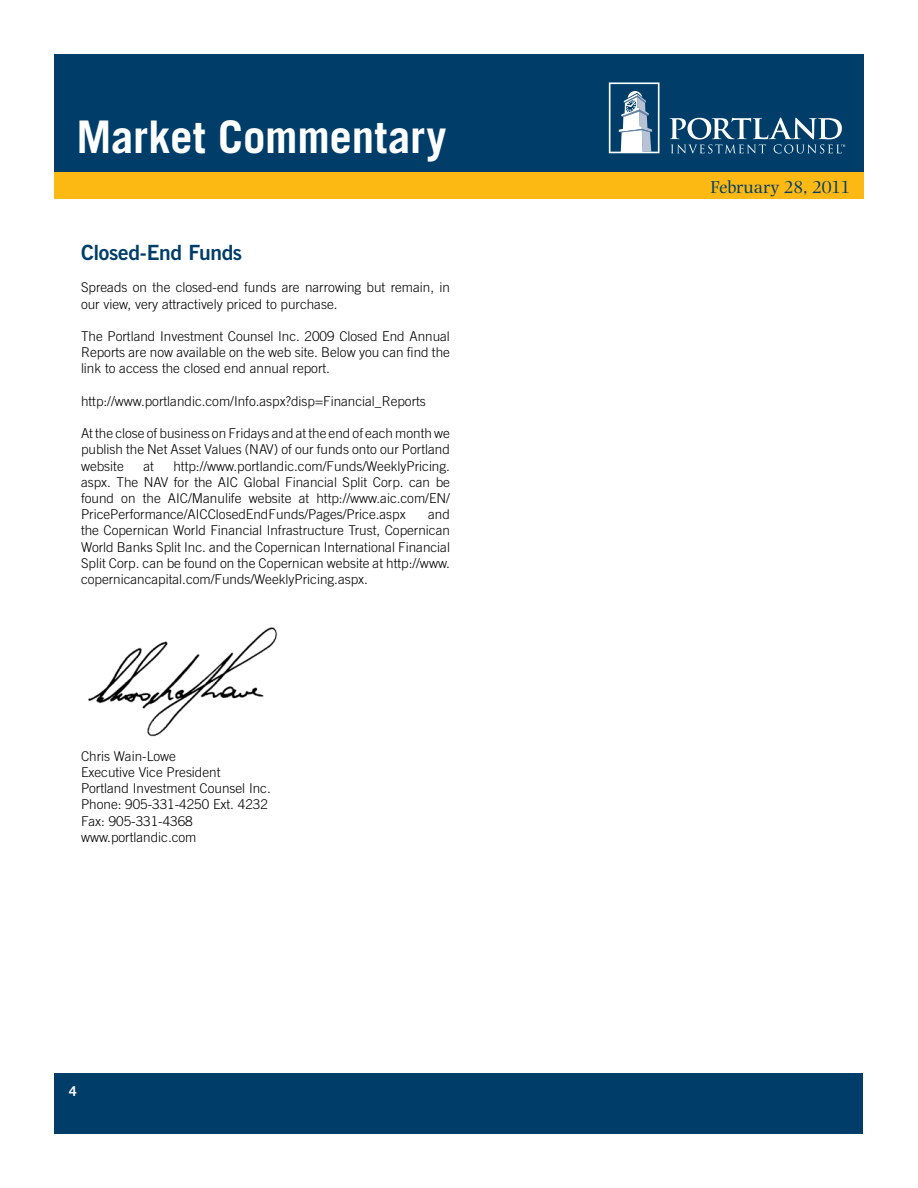
<style>
.page{position:relative;width:918px;height:1188px;background:#fff}
.page>*{position:absolute;margin:0;border:0;box-sizing:border-box;transform-origin:0 0}
.t1{font:700 45px "Trade Gothic";letter-spacing:-.005em;color:#fff}
.t2{font:21px "Trade Gothic Bold Two";letter-spacing:-.015em;color:#003e69}
.t3{font:18px "Photina";letter-spacing:-.015em;color:#003e69}
.t4{font:300 13.5px/16.2px "Trade Gothic";color:#000;text-align:justify}
.t5{font:700 13.5px "Trade Gothic";color:#fff}
</style>
<div class="page">
<div style="left:55px;top:1073px;width:808px;height:60px;background:#003e69"></div>
<div style="left:54px;top:54px;width:810px;height:142px;background:#003e69"></div>
<svg style="left:609px;top:82px;width:51px;height:71px"></svg>
<svg style="left:670px;top:118px;width:175px;height:35px"></svg>
<div style="left:54px;top:172px;width:810px;height:28px;background:#fdb913"></div>
<img style="left:88px;top:627px;width:190px;height:110px">
<h1 class="t1" style="left:76px;top:109px;width:371px">Market Commentary</h1>
<h2 class="t2" style="left:81px;top:239px;width:163px">Closed-End Funds</h2>
<p class="t4" style="left:81px;top:279px;width:371px">Spreads on the closed-end funds are narrowing but remain, in our view, very attractively priced to purchase.</p>
<p class="t4" style="left:81px;top:328px;width:370px">The Portland Investment Counsel Inc. 2009 Closed End Annual Reports are now available on the web site. Below you can find the link to access the closed end annual report.</p>
<p class="t4" style="left:81px;top:393px;width:346px">http://www.portlandic.com/Info.aspx?disp=Financial_Reports</p>
<p class="t4" style="left:81px;top:425px;width:370px">At the close of business on Fridays and at the end of each month we publish the Net Asset Values (NAV) of our funds onto our Portland website</p>
<p class="t4" style="left:81px;top:458px;width:371px;text-indent:92px">http://www.portlandic.com/Funds/WeeklyPricing. aspx. The NAV for the AIC Global Financial Split Corp. can be found on the AIC/Manulife website at http://www.aic.com/EN/ PricePerformance/AICClosedEndFunds/Pages/Price.aspx</p>
<p class="t4" style="left:143px;top:458px;width:12px">at</p>
<p class="t4" style="left:81px;top:506px;width:371px;text-indent:347px">and the Copernican World Financial Infrastructure Trust, Copernican World Banks Split Inc. and the Copernican International Financial Split Corp. can be found on the Copernican website at http://www. copernicancapital.com/Funds/WeeklyPricing.aspx.</p>
<p class="t4" style="left:81px;top:748px;width:191px;text-align:left">Chris Wain-Lowe<br>Executive Vice President<br>Portland Investment Counsel Inc.<br>Phone: 905-331-4250 Ext. 4232<br>Fax: 905-331-4368 www.portlandic.com</p>
<p class="t5" style="left:69px;top:1083px;width:9px">4</p>
<h3 class="t3" style="left:711px;top:177px;width:141px">February 28, 2011</h3>
</div>
